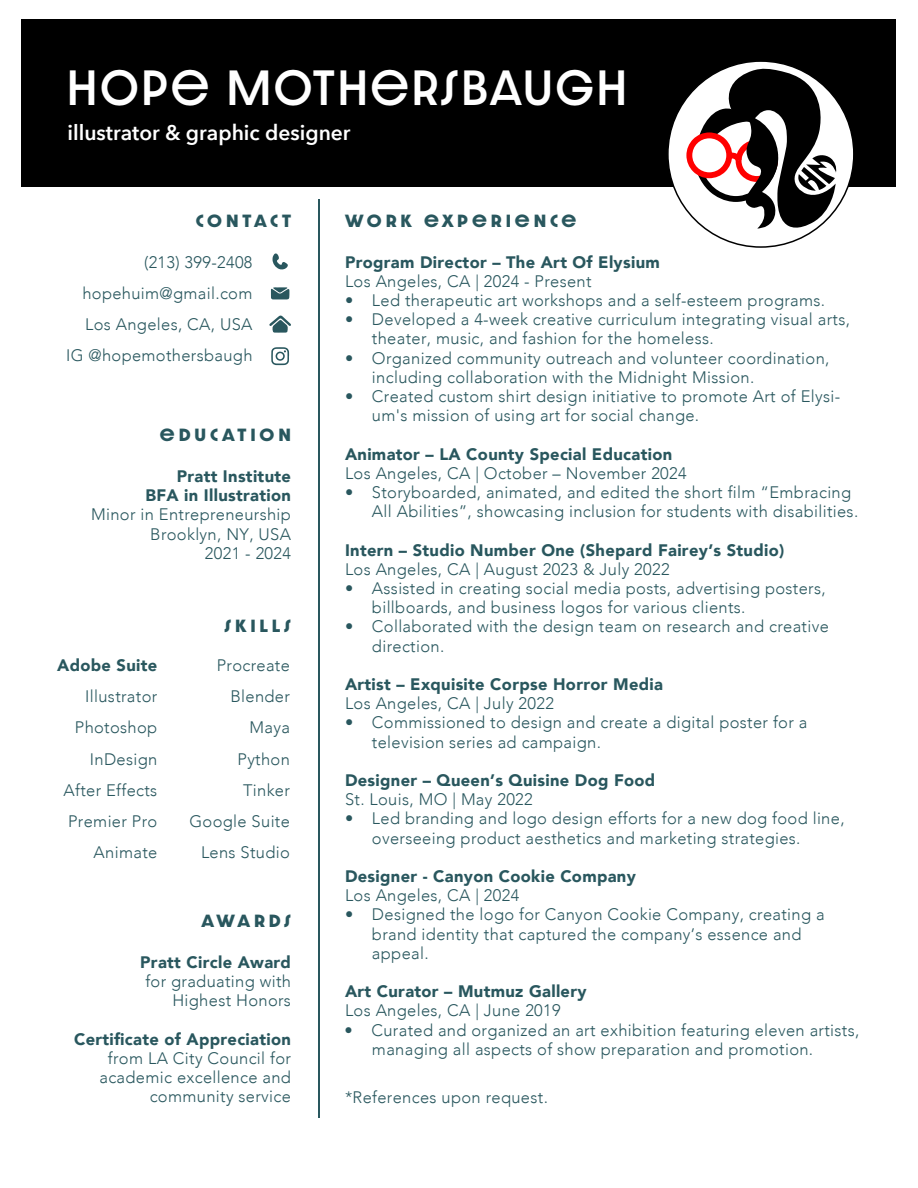
<style>
.page{position:relative;width:918px;height:1188px;background:#fff}
.page>*{position:absolute;margin:0;border:0;box-sizing:border-box;transform-origin:0 0}
.t1{font:500 42px "Dazzle Unicase";letter-spacing:.08em;color:#fff}
.t2{font:600 21.15px "Avenir Next";color:#fff}
.t3{font:300 16.65px/19.2px "Avenir";letter-spacing:.02em;color:#29575e}
.t4{font:900 16.65px/19.2px "Avenir";letter-spacing:.02em;color:#29575e;text-align:right}
.t5{font:700 15px "Dazzle Unicase";letter-spacing:.24em;color:#29575e;scale:1.08 1}
</style>
<div class="page">
<div style="left:22px;top:20px;width:874px;height:167px;background:#000"></div>
<svg style="left:273px;top:253px;width:15px;height:17px"></svg>
<svg style="left:271px;top:287px;width:19px;height:13px"></svg>
<svg style="left:269px;top:315px;width:22px;height:18px"></svg>
<svg style="left:271px;top:347px;width:18px;height:18px"></svg>
<hr style="left:318px;top:200px;width:2px;height:918px;background:#29575e">
<div style="left:668px;top:61px;width:186px;height:186px;background:#fff;border-radius:50%"></div>
<svg style="left:686px;top:67px;width:151px;height:164px"></svg>
<h1 class="t1" style="left:68px;top:56px;width:561px">HOPE MOTHERSBAUGH</h1>
<p class="t2" style="left:68px;top:114px;width:285px">illustrator &amp; graphic designer</p>
<p class="t5" style="left:196px;top:209px;width:90px">CONTACT</p>
<p class="t5" style="left:345px;top:209px;width:216px">WORK EXPERIENCE</p>
<p class="t3" style="left:66px;top:246px;width:188px;line-height:31.2px;text-align:right">(213) 399-2408 hopehuim@gmail.com<br>Los Angeles, CA, USA<br>IG @hopemothersbaugh</p>
<p class="t4" style="left:345px;top:252px;width:316px">Program Director – The Art Of Elysium</p>
<p class="t3" style="left:345px;top:271px;width:248px">Los Angeles, CA | 2024 - Present</p>
<p class="t3" style="left:345px;top:291px;width:482px">• Led therapeutic art workshops and a self-esteem programs.</p>
<p class="t3" style="left:372px;top:310px;width:479px;text-indent:-27px">• Developed a 4-week creative curriculum integrating visual arts, theater, music, and fashion for the homeless.</p>
<p class="t3" style="left:372px;top:348px;width:459px;text-indent:-27px">• Organized community outreach and volunteer coordination, including collaboration with the Midnight Mission.</p>
<p class="t3" style="left:372px;top:387px;width:470px;text-indent:-27px">• Created custom shirt design initiative to promote Art of Elysi&shy;um's mission of using art for social change.</p>
<p class="t4" style="left:345px;top:444px;width:329px">Animator – LA County Special Education</p>
<p class="t3" style="left:345px;top:463px;width:343px">Los Angeles, CA | October – November 2024</p>
<p class="t3" style="left:372px;top:483px;width:488px;text-indent:-27px">• Storyboarded, animated, and edited the short film “Embracing<br>All Abilities”, showcasing inclusion for students with disabilities.</p>
<p class="t4" style="left:345px;top:540px;width:441px">Intern – Studio Number One (Shepard Fairey’s Studio)</p>
<p class="t3" style="left:345px;top:559px;width:326px">Los Angeles, CA | August 2023 &amp; July 2022</p>
<p class="t3" style="left:372px;top:579px;width:455px;text-indent:-27px">• Assisted in creating social media posts, advertising posters, billboards, and business logos for various clients.</p>
<p class="t3" style="left:372px;top:617px;width:458px;text-indent:-27px">• Collaborated with the design team on research and creative direction.</p>
<p class="t4" style="left:345px;top:674px;width:320px">Artist – Exquisite Corpse Horror Media</p>
<p class="t3" style="left:345px;top:694px;width:210px">Los Angeles, CA | July 2022</p>
<p class="t3" style="left:372px;top:713px;width:437px;text-indent:-27px">• Commissioned to design and create a digital poster for a television series ad campaign.</p>
<p class="t4" style="left:345px;top:770px;width:312px">Designer – Queen’s Quisine Dog Food</p>
<p class="t3" style="left:345px;top:790px;width:189px">St. Louis, MO | May 2022</p>
<p class="t3" style="left:372px;top:809px;width:474px;text-indent:-27px">• Led branding and logo design efforts for a new dog food line, overseeing product aesthetics and marketing strategies.</p>
<p class="t4" style="left:345px;top:866px;width:292px">Designer - Canyon Cookie Company</p>
<p class="t3" style="left:345px;top:886px;width:176px">Los Angeles, CA | 2024</p>
<p class="t3" style="left:372px;top:905px;width:454px;text-indent:-27px">• Designed the logo for Canyon Cookie Company, creating a brand identity that captured the company’s essence and appeal.</p>
<p class="t4" style="left:345px;top:981px;width:243px">Art Curator – Mutmuz Gallery</p>
<p class="t3" style="left:345px;top:1001px;width:217px">Los Angeles, CA | June 2019</p>
<p class="t3" style="left:372px;top:1020px;width:489px;text-indent:-27px">• Curated and organized an art exhibition featuring eleven artists, managing all aspects of show preparation and promotion.</p>
<p class="t5" style="left:160px;top:423px;width:123px">EDUCATION</p>
<p class="t4" style="left:145px;top:466px;width:147px">Pratt Institute<br>BFA in Illustration</p>
<p class="t3" style="left:91px;top:505px;width:201px;text-align:right">Minor in Entrepreneurship<br>Brooklyn, NY, USA<br>2021 - 2024</p>
<p class="t5" style="left:225px;top:614px;width:63px">SKILLS</p>
<p class="t4" style="left:57px;top:655px;width:102px">Adobe Suite</p>
<p class="t3" style="left:64px;top:681px;width:95px;line-height:31.2px;text-align:right">Illustrator<br>Photoshop<br>InDesign<br>After Effects<br>Premier Pro<br>Animate</p>
<p class="t3" style="left:189px;top:650px;width:102px;line-height:31.2px;text-align:right">Procreate<br>Blender<br>Maya<br>Python<br>Tinker<br>Google Suite<br>Lens Studio</p>
<p class="t5" style="left:201px;top:909px;width:84px">AWARDS</p>
<p class="t4" style="left:140px;top:952px;width:152px">Pratt Circle Award</p>
<p class="t3" style="left:145px;top:972px;width:147px;text-align:right">for graduating with<br>Highest Honors</p>
<p class="t4" style="left:74px;top:1029px;width:218px">Certificate of Appreciation</p>
<p class="t3" style="left:99px;top:1049px;width:193px;text-align:right">from LA City Council for academic excellence and community service</p>
<p class="t3" style="left:345px;top:1087px;width:204px">*References upon request.</p>
</div>
